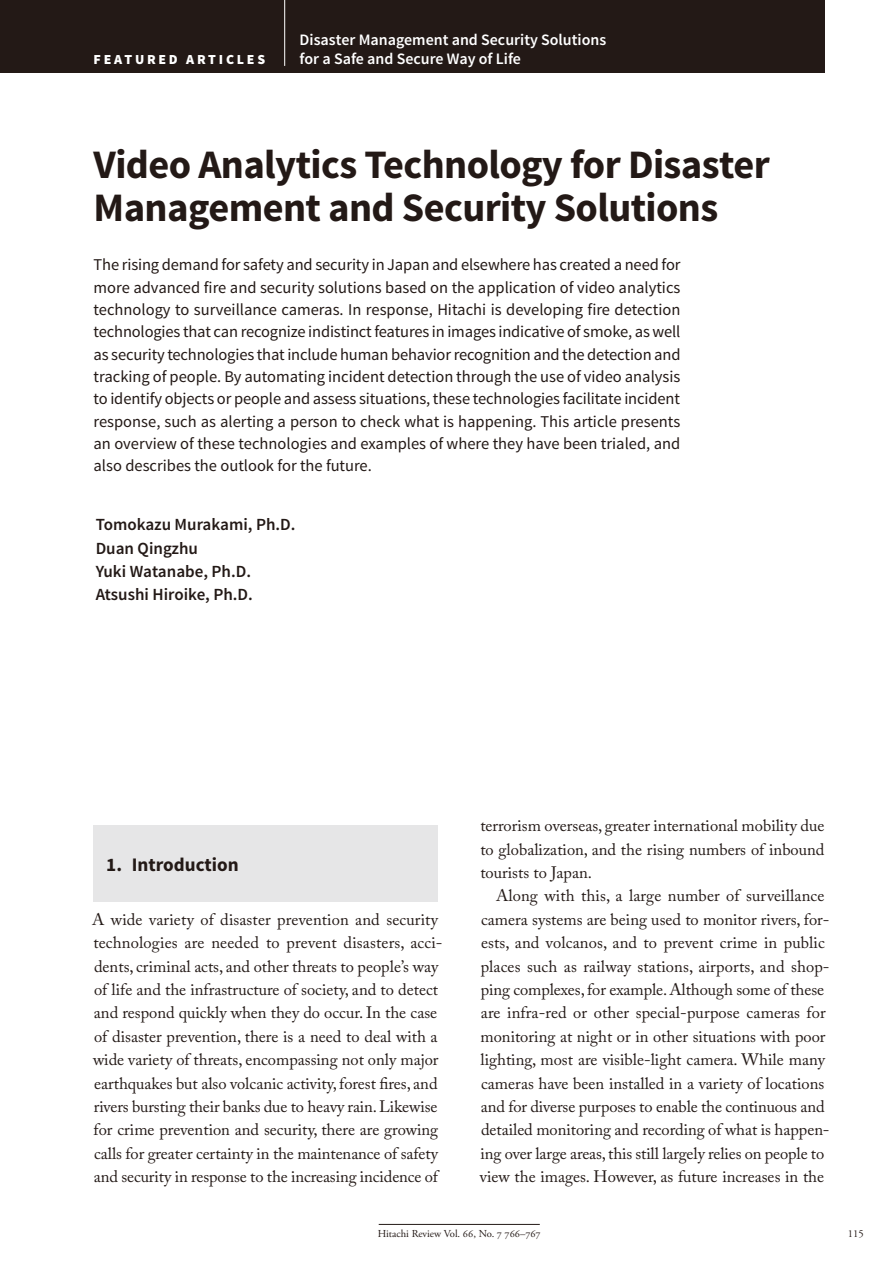
<style>
.page{position:relative;width:893px;height:1263px;background:#fff}
.page>*{position:absolute;margin:0;border:0;box-sizing:border-box;transform-origin:0 0}
.t1{font:700 40.35px/42.6px "Source Sans Pro";letter-spacing:-.015em;color:#231916}
.t2{font:700 19.2px "Source Sans Pro";color:#231916}
.t3{font:600 16.95px/23.4px "Source Sans Pro";color:#231916}
.t4{font:16.5px/23.4px "Adobe Caslon Pro";color:#231916}
.t5{font:16.5px/22.4px "Source Sans Pro";color:#231916;text-align:justify}
.t6{font:600 15.9px/19.2px "Source Sans Pro";color:#fff}
.t7{font:900 13.8px "Source Sans Pro";letter-spacing:.2em;color:#fff}
.t8{font:10.65px "Adobe Garamond Pro";color:#231916}
.s1{color:#fff}
</style>
<div class="page">
<div style="left:0;top:0;width:825px;height:72px;background:#231916"></div>
<hr style="left:284px;top:0;width:1px;height:66px;background:#fff">
<hr style="left:379px;top:1224px;width:161px;height:1px;background:#231916">
<div style="left:94px;top:825px;width:344px;height:76px;background:#e6e6e7"></div>
<p class="t7" style="left:94px;top:50px;width:173px">FEATURED ARTICLES</p>
<p class="t6" style="left:300px;top:30px;width:308px">Disaster Management and Security Solutions for a Safe and Secure Way of Life</p>
<h1 class="t1" style="left:94px;top:145px;width:678px">Video Analytics Technology for Disaster<br>Management and Security Solutions</h1>
<p class="t5" style="left:94px;top:254px;width:588px">The rising demand for safety and security in Japan and elsewhere has created a need for more advanced fire and security solutions based on the application of video analytics technology to surveillance cameras. In response, Hitachi is developing fire detection technologies that can recognize indistinct features in images indicative of smoke, as well as security technologies that include human behavior recognition and the detection and tracking of people. By automating incident detection through the use of video analysis to identify objects or people and assess situations, these technologies facilitate incident response, such as alerting a person to check what is happening. This article presents an overview of these technologies and examples of where they have been trialed, and also describes the outlook for the future.</p>
<p class="t3" style="left:96px;top:513px;width:201px">Tomokazu Murakami, Ph.D.<br>Duan Qingzhu<br>Yuki Watanabe, Ph.D.<br>Atsushi Hiroike, Ph.D.</p>
<p class="t2" style="left:106px;top:852px;width:134px">1. Introduction</p>
<p class="t4" style="left:92px;top:907px;width:352px">A wide variety of disaster prevention and security technologies are needed to prevent disasters, acci&shy;dents, criminal acts, and other threats to people’s way of life and the infrastructure of society, and to detect and respond quickly when they do occur. In the case of disaster prevention, there is a need to deal with a wide variety of threats, encompassing not only major earthquakes but also volcanic activity, forest fires, and rivers bursting their banks due to heavy rain. Likewise for crime prevention and security, there are growing calls for greater certainty in the maintenance of safety and security in response to the increasing incidence of</p>
<p class="t4" style="left:480px;top:814px;width:346px;text-align:justify">terrorism overseas, greater international mobility due to globalization, and the rising numbers of inbound tourists to Japan.</p>
<p class="t4" style="left:480px;top:884px;width:351px;text-indent:16px">Along with this, a large number of surveillance camera systems are being used to monitor rivers, for&shy;ests, and volcanos, and to prevent crime in public places such as railway stations, airports, and shop&shy;ping complexes, for example. Although some of these are infra-red or other special-purpose cameras for monitoring at night or in other situations with poor lighting, most are visible-light camera. While many cameras have been installed in a variety of locations and for diverse purposes to enable the continuous and detailed monitoring and recording of what is happen&shy;ing over large areas, this still largely relies on people to view the images. However, as future increases in the</p>
<p class="t8" style="left:378px;top:1228px;width:164px">Hitachi Review Vol. 66, No. 7 766–767</p>
<p class="t8" style="left:848px;top:1228px;width:20px">115<span class="s1">.</span></p>
</div>
